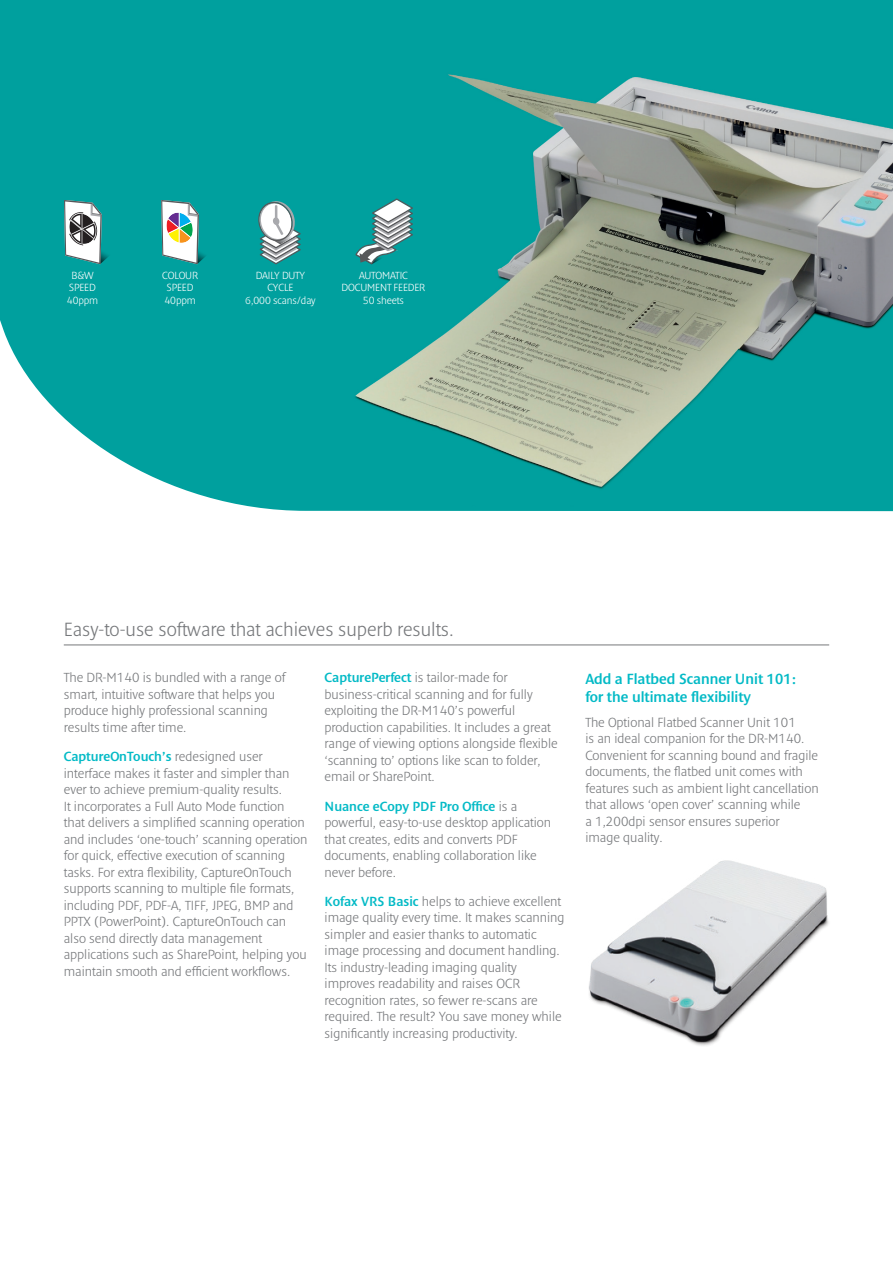
<style>
.page{position:relative;width:893px;height:1263px;background:#fff}
.page>*{position:absolute;margin:0;border:0;box-sizing:border-box;transform-origin:0 0}
.LIGHT_GREY_UNDERLINE{font:300 19.5px "Denda New";color:#76787b}
.SUBHEAD_AQUA{font:600 15px/18px "Denda New";color:#03bac6}
.BODYCOPY_GREY{font:300 13.5px/16.5px "Denda New";color:#76787b}
.Black-Body_Copy{font:300 10.5px/12.3px "Denda New";letter-spacing:-.01em;color:#fff;text-align:center}
.s1{font-weight:600;color:#03bac6}
</style>
<div class="page">
<img style="left:589px;top:860px;width:240px;height:186px">
<svg style="left:0;top:0;width:893px;height:511px;background:#16a8a6"></svg>
<hr style="left:64px;top:644px;width:765px;height:1px;background:#76787b">
<img style="left:325px;top:34px;width:568px;height:472px">
<svg style="left:161px;top:200px;width:52px;height:64px"></svg>
<svg style="left:257px;top:199px;width:44px;height:65px"></svg>
<svg style="left:355px;top:198px;width:58px;height:66px"></svg>
<svg style="left:64px;top:200px;width:52px;height:64px"></svg>
<p class="Black-Body_Copy" style="left:69px;top:269px;width:28px;text-align:left">B&amp;W<br>SPEED</p>
<p class="Black-Body_Copy" style="left:67px;top:294px;width:33px">40ppm</p>
<p class="Black-Body_Copy" style="left:162px;top:269px;width:37px">COLOUR<br>SPEED</p>
<p class="Black-Body_Copy" style="left:164px;top:294px;width:33px">40ppm</p>
<p class="Black-Body_Copy" style="left:245px;top:269px;width:72px">DAILY DUTY<br>CYCLE<br>6,000 scans/day</p>
<p class="Black-Body_Copy" style="left:342px;top:269px;width:85px">AUTOMATIC<br>DOCUMENT FEEDER</p>
<p class="Black-Body_Copy" style="left:363px;top:294px;width:43px">50 sheets</p>
<p class="LIGHT_GREY_UNDERLINE" style="left:64px;top:619px;width:392px">Easy-to-use software that achieves superb results.</p>
<p class="BODYCOPY_GREY" style="left:64px;top:670px;width:223px">The DR-M140 is bundled with a range of smart, intuitive software that helps you produce highly professional scanning results time after time.</p>
<p class="BODYCOPY_GREY" style="left:64px;top:748px;width:245px"><span class="s1">CaptureOnTouch’s</span> redesigned user interface makes it faster and simpler than ever to achieve premium-quality results.<br>It incorporates a Full Auto Mode function that delivers a simplified scanning operation and includes ‘one-touch’ scanning operation for quick, effective execution of scanning tasks. For extra flexibility, CaptureOnTouch supports scanning to multiple file formats, including PDF, PDF-A, TIFF, JPEG, BMP and PPTX (PowerPoint). CaptureOnTouch can also send directly data management applications such as SharePoint, helping you maintain smooth and efficient workflows.</p>
<p class="BODYCOPY_GREY" style="left:325px;top:670px;width:235px"><span class="s1">CapturePerfect</span> is tailor-made for business-critical scanning and for fully exploiting the DR-M140’s powerful production capabilities. It includes a great range of viewing options alongside flexible ‘scanning to’ options like scan to folder, email or SharePoint.</p>
<p class="BODYCOPY_GREY" style="left:325px;top:798px;width:228px"><span class="s1">Nuance eCopy PDF Pro Office</span> is a powerful, easy-to-use desktop application that creates, edits and converts PDF documents, enabling collaboration like never before.</p>
<p class="BODYCOPY_GREY" style="left:325px;top:893px;width:241px"><span class="s1">Kofax VRS Basic</span> helps to achieve excellent image quality every time. It makes scanning simpler and easier thanks to automatic image processing and document handling.<br>Its industry-leading imaging quality improves readability and raises OCR recognition rates, so fewer re-scans are required. The result? You save money while significantly increasing productivity.</p>
<p class="SUBHEAD_AQUA" style="left:585px;top:670px;width:212px">Add a Flatbed Scanner Unit 101: for the ultimate flexibility</p>
<p class="BODYCOPY_GREY" style="left:585px;top:714px;width:235px">The Optional Flatbed Scanner Unit 101<br>is an ideal companion for the DR-M140.<br>Convenient for scanning bound and fragile documents, the flatbed unit comes with features such as ambient light cancellation that allows ‘open cover’ scanning while<br>a 1,200dpi sensor ensures superior<br>image quality.</p>
</div>
